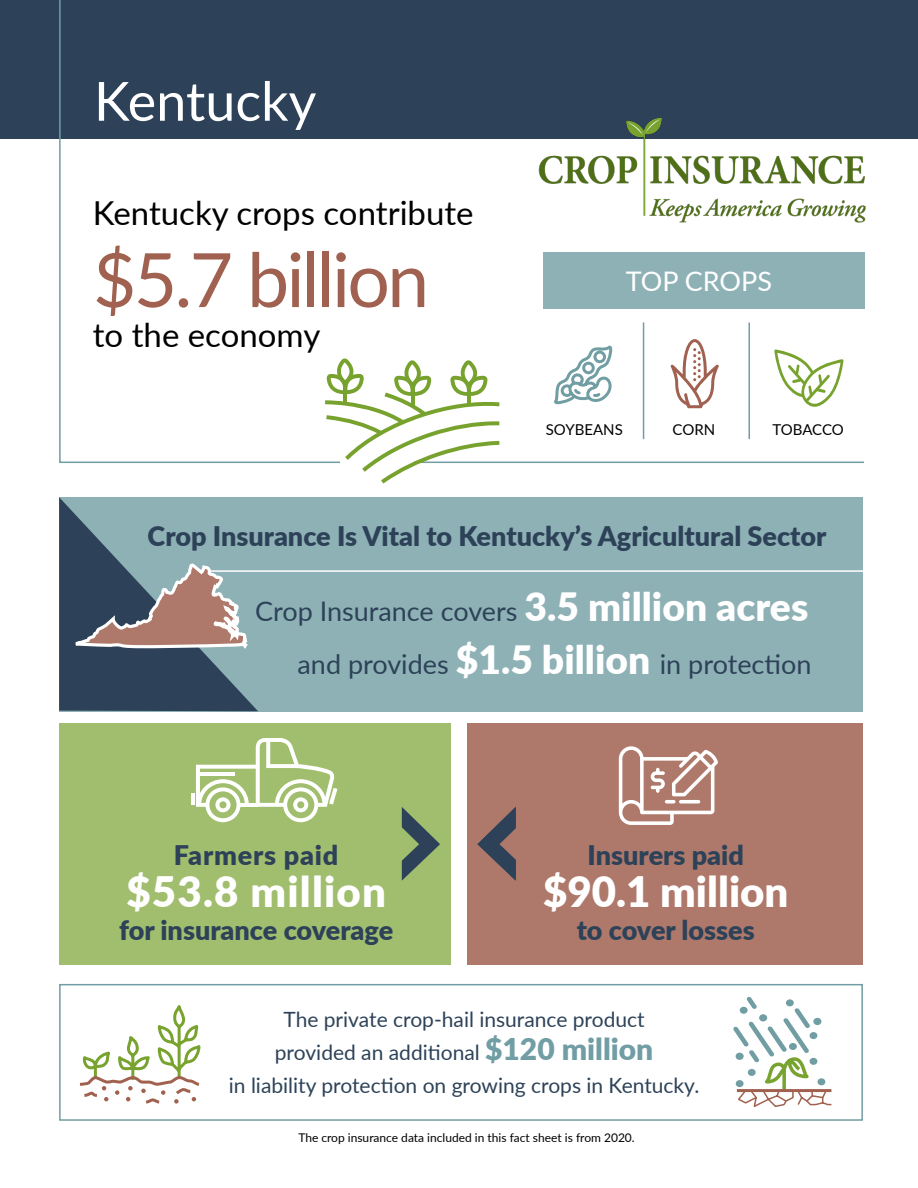
<style>
.page{position:relative;width:918px;height:1188px;background:#fff}
.page>*{position:absolute;margin:0;border:0;box-sizing:border-box;transform-origin:0 0}
.t1{font:75px "Lato";letter-spacing:-.035em;color:#a06150}
.t2{font:54px "Lato";color:#fff}
.t3{font:900 42px "Lato";letter-spacing:.015em;color:#fff}
.t4{font:33px "Lato";color:#000}
.t5{font:900 27px "Lato";color:#2d4258}
.t6{font:27px "Lato";color:#2d4258}
.t7{font:900 27px "Lato";letter-spacing:.03em;color:#2d4258}
.t8{font:27px "Lato";color:#fff}
.t9{font:21px "Lato";color:#2d4258}
.t10{font:15px "Lato";color:#000}
.t11{font:12px "Lato";color:#000}
.s1{font-weight:900;font-size:39px;color:#fff}
.s2{font-weight:900;font-size:30px;color:#719da4}
</style>
<div class="page">
<div style="left:0;top:0;width:918px;height:138px;background:#2d4258"></div>
<svg style="left:58px;top:0;width:807px;height:463px"></svg>
<div style="left:543px;top:252px;width:322px;height:56px;background:#8eb1b6"></div>
<img style="left:539px;top:111px;width:336px;height:130px">
<svg style="left:325px;top:358px;width:175px;height:126px"></svg>
<hr style="left:643px;top:322px;width:1px;height:117px;background:#719da4">
<hr style="left:748px;top:322px;width:2px;height:117px;background:#719da4">
<svg style="left:671px;top:339px;width:48px;height:69px"></svg>
<svg style="left:549px;top:345px;width:65px;height:64px"></svg>
<svg style="left:774px;top:349px;width:70px;height:58px"></svg>
<div style="left:59px;top:497px;width:804px;height:214px;background:#8eb1b6"></div>
<div style="left:467px;top:723px;width:395px;height:241px;background:#ae796a"></div>
<div style="left:59px;top:723px;width:391px;height:241px;background:#a0be6d"></div>
<div style="left:59px;top:984px;width:804px;height:137px;border:2px solid #719da4"></div>
<hr style="left:198px;top:570px;width:719px;height:2px;background:#fff">
<svg style="left:477px;top:807px;width:39px;height:74px"></svg>
<svg style="left:401px;top:807px;width:39px;height:74px"></svg>
<svg style="left:619px;top:746px;width:99px;height:79px"></svg>
<svg style="left:196px;top:738px;width:142px;height:84px"></svg>
<hr style="left:191px;top:793px;width:4px;height:12px;background:#fff">
<svg style="left:79px;top:1005px;width:122px;height:99px"></svg>
<svg style="left:733px;top:997px;width:99px;height:110px"></svg>
<hr style="left:737px;top:1089px;width:94px;height:3px;background:#a1614f">
<svg style="left:59px;top:497px;width:199px;height:214px"></svg>
<p class="t2" style="left:94px;top:62px;width:224px">Kentucky</p>
<p class="t4" style="left:93px;top:189px;width:382px">Kentucky crops contribute</p>
<p class="t1" style="left:93px;top:226px;width:338px">$5.7 billion</p>
<p class="t4" style="left:93px;top:311px;width:229px">to the economy</p>
<p class="t8" style="left:626px;top:262px;width:148px">TOP CROPS</p>
<p class="t10" style="left:546px;top:419px;width:79px">SOYBEANS</p>
<p class="t10" style="left:673px;top:419px;width:44px">CORN</p>
<p class="t10" style="left:772px;top:419px;width:73px">TOBACCO</p>
<p class="t5" style="left:148px;top:516px;width:680px">Crop Insurance Is Vital to Kentucky’s Agricultural Sector</p>
<p class="t6" style="left:255px;top:592px;width:555px">Crop Insurance covers <span class="s1">3.5 million acres</span></p>
<p class="t6" style="left:298px;top:645px;width:515px">and provides <span class="s1">$1.5 billion</span> in protection</p>
<p class="t7" style="left:174px;top:835px;width:166px">Farmers paid</p>
<p class="t3" style="left:126px;top:860px;width:261px">$53.8 million</p>
<p class="t5" style="left:119px;top:910px;width:276px">for insurance coverage</p>
<p class="t5" style="left:588px;top:835px;width:158px">Insurers paid</p>
<p class="t3" style="left:543px;top:860px;width:247px">$90.1 million</p>
<p class="t5" style="left:577px;top:910px;width:180px">to cover losses</p>
<p class="t9" style="left:283px;top:1004px;width:363px">The private crop-hail insurance product</p>
<p class="t9" style="left:275px;top:1037px;width:380px">provided an additional <span class="s2">$120 million</span></p>
<p class="t9" style="left:229px;top:1070px;width:472px">in liability protection on growing crops in Kentucky.</p>
<p class="t11" style="left:298px;top:1129px;width:338px">The crop insurance data included in this fact sheet is from 2020.</p>
</div>
